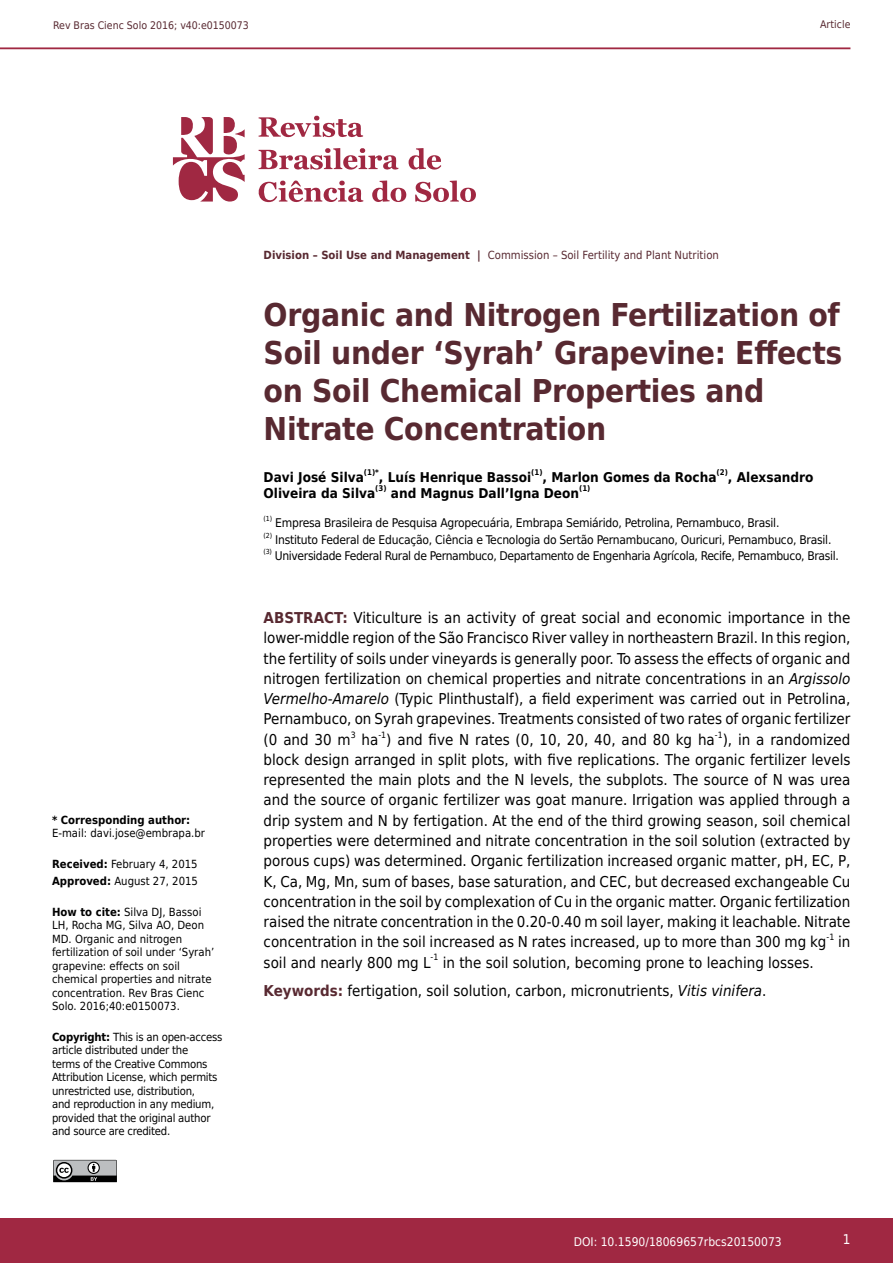
<style>
.page{position:relative;width:893px;height:1263px;background:#fff}
.page>*{position:absolute;margin:0;border:0;box-sizing:border-box;transform-origin:0 0}
.t1{font:700 31.5px/37.8px "DejaVu Sans Condensed";letter-spacing:-.01em;color:#582931}
.t2{font:15px/20.2px "DejaVu Sans Condensed";color:#000;text-align:justify}
.t3{font:700 13.5px "DejaVu Sans Condensed";color:#000}
.t4{font:13.5px "DejaVu Sans Condensed";color:#fff}
.t5{font:12px "DejaVu Sans Condensed";letter-spacing:-.02em;color:#000}
.t6{font:12px "DejaVu Sans Condensed";color:#fff}
.t7{font:11.25px/13.5px "DejaVu Sans Condensed";color:#000}
.t8{font:11.25px/13.5px "DejaVu Sans Condensed";letter-spacing:-.02em;color:#000}
.t9{font:11.25px "DejaVu Sans Condensed";color:#582931}
.t10{font:700 11.25px "DejaVu Sans Condensed";color:#000}
.t11{font:10.5px "DejaVu Sans Condensed";color:#582931}
.t12{font:8.7px "DejaVu Sans Condensed";color:#000}
.t13{font:700 7.8px "DejaVu Sans Condensed";color:#000}
.t14{font:6.9px "DejaVu Sans Condensed";color:#000}
.s1{font-weight:700}
.s2{font-weight:700;color:#582931}
.s3{font-style:italic}
</style>
<div class="page">
<hr style="left:0;top:47px;width:850px;height:2px;background:#a02842">
<svg style="left:53px;top:1160px;width:64px;height:22px"></svg>
<div style="left:0;top:1218px;width:893px;height:45px;background:#a02842"></div>
<svg style="left:173px;top:115px;width:303px;height:88px"></svg>
<p class="t11" style="left:53px;top:17px;width:197px">Rev Bras Cienc Solo 2016; v40:e0150073</p>
<p class="t11" style="left:820px;top:16px;width:32px">Article</p>
<p class="t9" style="left:264px;top:246px;width:457px"><span class="s1">Division – Soil Use and Management |</span> Commission – Soil Fertility and Plant Nutrition</p>
<p class="t10" style="left:52px;top:810px;width:140px">* Corresponding author:</p>
<p class="t7" style="left:52px;top:826px;width:154px">E-mail: davi.jose@embrapa.br</p>
<p class="t7" style="left:52px;top:854px;width:147px;line-height:17.7px"><span class="s1">Received:</span> February 4, 2015<br><span class="s1">Approved:</span> August 27, 2015</p>
<p class="t7" style="left:52px;top:905px;width:164px"><span class="s1">How to cite:</span> Silva DJ, Bassoi<br>LH, Rocha MG, Silva AO, Deon<br>MD. Organic and nitrogen fertilization of soil under ‘Syrah’ grapevine: effects on soil chemical properties and nitrate concentration. Rev Bras Cienc<br>Solo. 2016;40:e0150073.</p>
<p class="t8" style="left:52px;top:1030px;width:172px"><span class="s1">Copyright:</span> This is an open-access article distributed under the<br>terms of the Creative Commons<br>Attribution License, which permits unrestricted use, distribution,<br>and reproduction in any medium, provided that the original author and source are credited.</p>
<h1 class="t1" style="left:264px;top:295px;width:580px">Organic and Nitrogen Fertilization of Soil under ‘Syrah’ Grapevine: Effects on Soil Chemical Properties and Nitrate Concentration</h1>
<p class="t3" style="left:264px;top:466px;width:102px">Davi José Silva</p>
<p class="t13" style="left:364px;top:466px;width:17px">(1)*</p>
<p class="t3" style="left:379px;top:466px;width:154px">, Luís Henrique Bassoi</p>
<p class="t13" style="left:531px;top:466px;width:13px">(1)</p>
<p class="t3" style="left:543px;top:466px;width:176px">, Marlon Gomes da Rocha</p>
<p class="t13" style="left:717px;top:466px;width:13px">(2)</p>
<p class="t3" style="left:728px;top:466px;width:87px">, Alexsandro</p>
<p class="t3" style="left:264px;top:482px;width:113px">Oliveira da Silva</p>
<p class="t13" style="left:375px;top:482px;width:13px">(3)</p>
<p class="t3" style="left:391px;top:482px;width:190px">and Magnus Dall’Igna Deon</p>
<p class="t13" style="left:579px;top:482px;width:13px">(1)</p>
<p class="t14" style="left:264px;top:513px;width:10px">(1)</p>
<p class="t5" style="left:275px;top:513px;width:506px">Empresa Brasileira de Pesquisa Agropecuária, Embrapa Semiárido, Petrolina, Pernambuco, Brasil.</p>
<p class="t14" style="left:264px;top:530px;width:10px">(2)</p>
<p class="t5" style="left:275px;top:530px;width:558px">Instituto Federal de Educação, Ciência e Tecnologia do Sertão Pernambucano, Ouricuri, Pernambuco, Brasil.</p>
<p class="t14" style="left:264px;top:546px;width:10px">(3)</p>
<p class="t5" style="left:275px;top:546px;width:565px">Universidade Federal Rural de Pernambuco, Departamento de Engenharia Agrícola, Recife, Pernambuco, Brasil.</p>
<p class="t2" style="left:264px;top:607px;width:588px"><span class="s2">ABSTRACT:</span> Viticulture is an activity of great social and economic importance in the lower-middle region of the São Francisco River valley in northeastern Brazil. In this region, the fertility of soils under vineyards is generally poor. To assess the effects of organic and nitrogen fertilization on chemical properties and nitrate concentrations in an <span class="s3">Argissolo Vermelho-Amarelo</span> (Typic Plinthustalf), a field experiment was carried out in Petrolina, Pernambuco, on Syrah grapevines. Treatments consisted of two rates of organic fertilizer (0 and 30 m</p>
<p class="t12" style="left:351px;top:727px;width:6px">3</p>
<p class="t2" style="left:362px;top:729px;width:18px">ha</p>
<p class="t12" style="left:378px;top:727px;width:9px">-1</p>
<p class="t2" style="left:386px;top:729px;width:330px">) and five N rates (0, 10, 20, 40, and 80 kg ha</p>
<p class="t12" style="left:715px;top:727px;width:9px">-1</p>
<p class="t2" style="left:264px;top:729px;width:588px;text-indent:459px">), in a randomized block design arranged in split plots, with five replications. The organic fertilizer levels represented the main plots and the N levels, the subplots. The source of N was urea and the source of organic fertilizer was goat manure. Irrigation was applied through a drip system and N by fertigation. At the end of the third growing season, soil chemical properties were determined and nitrate concentration in the soil solution (extracted by porous cups) was determined. Organic fertilization increased organic matter, pH, EC, P, K, Ca, Mg, Mn, sum of bases, base saturation, and CEC, but decreased exchangeable Cu concentration in the soil by complexation of Cu in the organic matter. Organic fertilization raised the nitrate concentration in the 0.20-0.40 m soil layer, making it leachable. Nitrate concentration in the soil increased as N rates increased, up to more than 300 mg kg</p>
<p class="t12" style="left:826px;top:930px;width:9px">-1</p>
<p class="t2" style="left:838px;top:931px;width:14px">in</p>
<p class="t2" style="left:264px;top:952px;width:168px">soil and nearly 800 mg L</p>
<p class="t12" style="left:431px;top:950px;width:9px">-1</p>
<p class="t2" style="left:264px;top:947px;width:552px;line-height:28.7px;text-indent:179px">in the soil solution, becoming prone to leaching losses.<br><span class="s2">Keywords:</span> fertigation, soil solution, carbon, micronutrients, <span class="s3">Vitis vinifera</span>.</p>
<p class="t6" style="left:574px;top:1231px;width:209px">DOI: 10.1590/18069657rbcs20150073</p>
<p class="t4" style="left:843px;top:1228px;width:9px">1</p>
</div>
